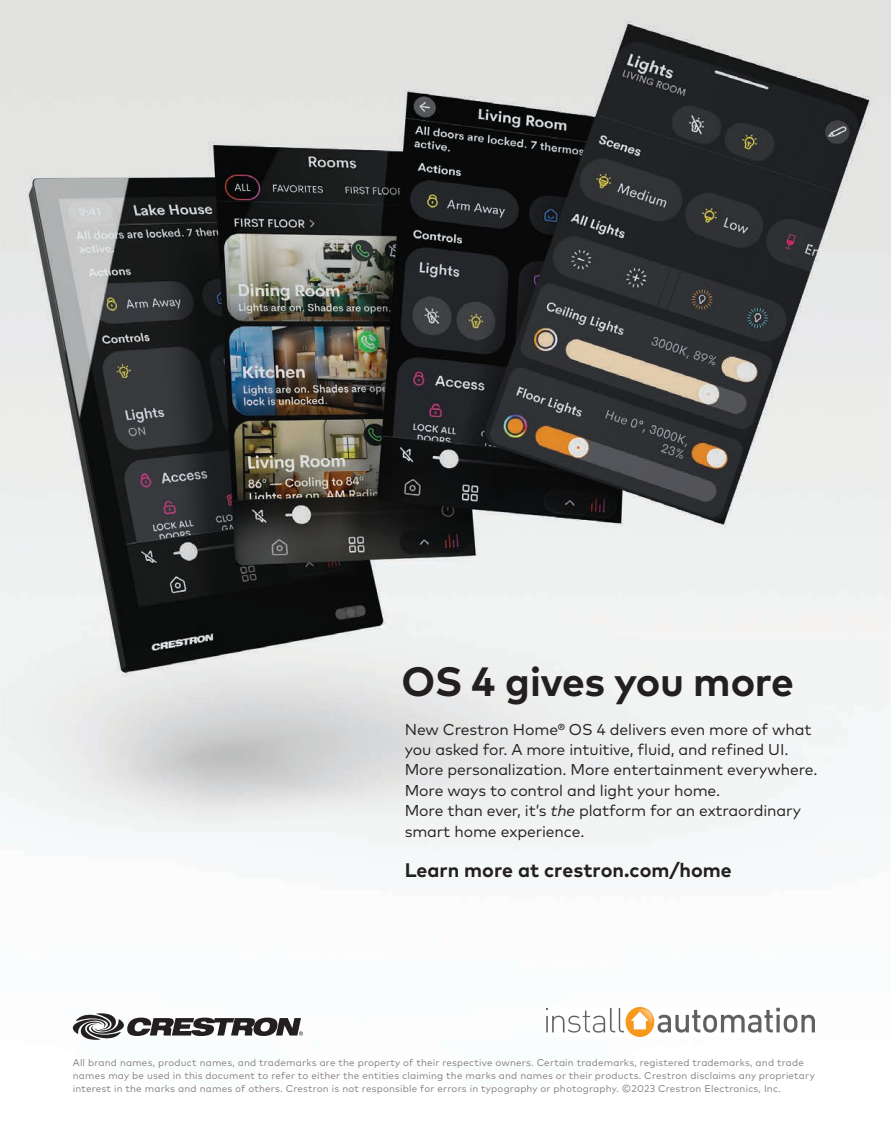
<style>
.page{position:relative;width:891px;height:1134px;background:#fff}
.page>*{position:absolute;margin:0;border:0;box-sizing:border-box;transform-origin:0 0}
.t1{font:700 40.8px "Mark Pro";letter-spacing:-.01em;color:#231f20}
.t2{font:700 19.65px "Mark Pro";color:#231f20}
.t3{font:15.75px/20.4px "Mark Pro";letter-spacing:-.01em;color:#231f20}
.t4{font:9.75px/13px "Mark Pro";letter-spacing:.02em;color:#867f7c}
.s1{font-style:italic}
</style>
<div class="page">
<img style="left:0;top:0;width:891px;height:1037px">
<svg style="left:70px;top:1012px;width:233px;height:28px"></svg>
<img style="left:546px;top:1007px;width:269px;height:29px">
<h1 class="t1" style="left:401px;top:651px;width:394px">OS 4 gives you more</h1>
<p class="t3" style="left:405px;top:718px;width:414px">New Crestron Home® OS 4 delivers even more of what you asked for. A more intuitive, fluid, and refined UI.<br>More personalization. More entertainment everywhere.<br>More ways to control and light your home.<br>More than ever, it’s <span class="s1">the</span> platform for an extraordinary smart home experience.</p>
<h2 class="t2" style="left:405px;top:856px;width:329px">Learn more at crestron.com/home</h2>
<p class="t4" style="left:73px;top:1055px;width:744px">All brand names, product names, and trademarks are the property of their respective owners. Certain trademarks, registered trademarks, and trade names may be used in this document to refer to either the entities claiming the marks and names or their products. Crestron disclaims any proprietary interest in the marks and names of others. Crestron is not responsible for errors in typography or photography. ©2023 Crestron Electronics, Inc.</p>
</div>
